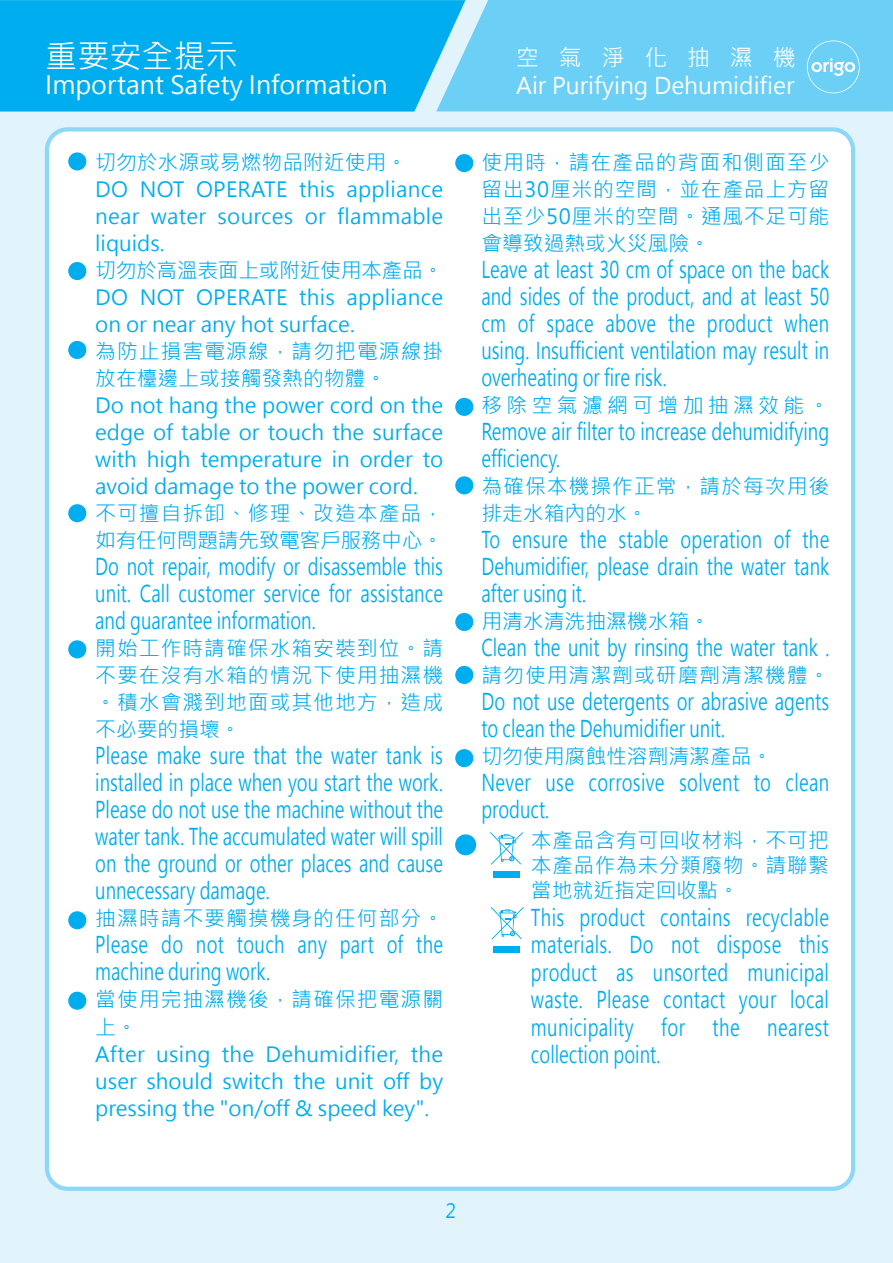
<style>
.page{position:relative;width:893px;height:1263px;background:#e1f4fc}
.page>*{position:absolute;margin:0;border:0;box-sizing:border-box;transform-origin:0 0}
.t1{font:32.1px "Microsoft Jheng Hei";color:#fff}
.t2{font:25.05px "Microsoft Jheng Hei";color:#fff}
.t3{font:22.8px/27px "Microsoft Jheng Hei";color:#00aeef;text-align:justify;scale:.75 1}
.t4{font:22.8px/27px "Microsoft Jheng Hei";letter-spacing:.02em;color:#00aeef;scale:.75 1}
.t5{font:22.8px/27.5px "Microsoft Jheng Hei";color:#fff}
.t6{font:20.85px/27px "Microsoft Jheng Hei";letter-spacing:.015em;color:#00aeef;text-align:justify}
.t7{font:20.85px/27px "Microsoft Jheng Hei";letter-spacing:.05em;color:#00aeef}
.t8{font:20.85px "Microsoft Jheng Hei";letter-spacing:.21em;color:#00aeef}
.t9{font:19.65px "Microsoft Jheng Hei";color:#00aeef;scale:.94 1}
</style>
<div class="page">
<div style="left:0;top:0;width:465px;height:112px;background:#00aeef"></div>
<div style="left:436px;top:0;width:457px;height:111px;background:#6bcff6"></div>
<svg style="left:807px;top:40px;width:53px;height:53px;background:#7fd5f7"></svg>
<div style="left:47px;top:129px;width:806px;height:1060px;background:#fff;border-radius:21px"></div>
<div style="left:45px;top:127px;width:810px;height:1064px;border:4px solid #8dd7f7;border-radius:21px"></div>
<svg style="left:68px;top:152px;width:18px;height:18px"></svg>
<svg style="left:455px;top:154px;width:18px;height:18px"></svg>
<svg style="left:455px;top:398px;width:18px;height:18px"></svg>
<svg style="left:68px;top:640px;width:18px;height:18px"></svg>
<svg style="left:68px;top:911px;width:18px;height:18px"></svg>
<svg style="left:68px;top:262px;width:18px;height:18px"></svg>
<svg style="left:68px;top:504px;width:18px;height:18px"></svg>
<div style="left:493px;top:946px;width:27px;height:7px;background:#00aeef"></div>
<svg style="left:491px;top:907px;width:33px;height:32px"></svg>
<div style="left:493px;top:871px;width:26px;height:7px;background:#00aeef"></div>
<svg style="left:490px;top:832px;width:33px;height:33px"></svg>
<div style="left:455px;top:834px;width:21px;height:21px;background:#00aeef;border-radius:50%"></div>
<svg style="left:455px;top:476px;width:18px;height:18px"></svg>
<svg style="left:455px;top:613px;width:18px;height:18px"></svg>
<svg style="left:455px;top:666px;width:18px;height:18px"></svg>
<svg style="left:68px;top:341px;width:18px;height:18px"></svg>
<svg style="left:68px;top:992px;width:18px;height:18px"></svg>
<svg style="left:455px;top:749px;width:18px;height:18px"></svg>
<h1 class="t1" style="left:45px;top:36px;width:194px">重要安全提示</h1>
<p class="t2" style="left:45px;top:69px;width:344px">Important Safety Information</p>
<p class="t6" style="left:95px;top:149px;width:350px;text-align:left">切勿於水源或易燃物品附近使用。<br>DO NOT OPERATE this appliance near water sources or flammable liquids.<br>切勿於高溫表面上或附近使用本產品。<br>DO NOT OPERATE this appliance on or near any hot surface.<br>為防止損害電源線，請勿把電源線掛放在檯邊上或接觸發熱的物體。<br>Do not hang the power cord on the edge of table or touch the surface with high temperature in order to avoid damage to the power cord.不可擅自拆卸、修理、改造本產品，如有任何問題請先致電客戶服務中心。</p>
<p class="t3" style="left:95px;top:553px;width:465px">Do not repair, modify or disassemble this unit. Call customer service for assistance and guarantee information.</p>
<p class="t6" style="left:95px;top:635px;width:349px">開始工作時請確保水箱安裝到位。請不要在沒有水箱的情況下使用抽濕機。積水會濺到地面或其他地方，造成不必要的損壞。</p>
<p class="t3" style="left:95px;top:742px;width:465px">Please make sure that the water tank is installed in place when you start the work.<br>Please do not use the machine without the water tank. The accumulated water will spill on the ground or other places and cause unnecessary damage.</p>
<p class="t7" style="left:95px;top:905px;width:349px">抽濕時請不要觸摸機身的任何部分。</p>
<p class="t3" style="left:95px;top:931px;width:465px">Please do not touch any part of the machine during work.</p>
<p class="t6" style="left:95px;top:986px;width:349px;text-align:left">當使用完抽濕機後，請確保把電源關上。<br>After using the Dehumidifier, the user should switch the unit off by pressing the "on/off &amp; speed key".</p>
<p class="t5" style="left:516px;top:44px;width:281px">空 氣 淨 化 抽 濕 機<br>Air Purifying Dehumidifier</p>
<p class="t6" style="left:481px;top:149px;width:349px">使用時，請在產品的背面和側面至少留出30厘米的空間，並在產品上方留出至少50厘米的空間。通風不足可能會導致過熱或火災風險。</p>
<p class="t3" style="left:481px;top:256px;width:465px">Leave at least 30 cm of space on the back and sides of the product, and at least 50 cm of space above the product when using. Insufficient ventilation may result in overheating or fire risk.</p>
<p class="t8" style="left:481px;top:392px;width:349px">移除空氣濾網可增加抽濕效能。</p>
<p class="t3" style="left:481px;top:418px;width:465px">Remove air filter to increase dehumidifying efficiency.</p>
<p class="t7" style="left:481px;top:473px;width:349px">為確保本機操作正常，請於每次用後排走水箱內的水。</p>
<p class="t3" style="left:481px;top:526px;width:465px">To ensure the stable operation of the Dehumidifier, please drain the water tank after using it.</p>
<p class="t6" style="left:481px;top:608px;width:230px">用清水清洗抽濕機水箱。</p>
<p class="t3" style="left:481px;top:634px;width:465px">Clean the unit by rinsing the water tank .</p>
<p class="t7" style="left:481px;top:662px;width:349px">請勿使用清潔劑或研磨劑清潔機體。</p>
<p class="t3" style="left:481px;top:688px;width:465px">Do not use detergents or abrasive agents to clean the Dehumidifier unit.</p>
<p class="t6" style="left:481px;top:743px;width:292px">切勿使用腐蝕性溶劑清潔產品。</p>
<p class="t4" style="left:481px;top:769px;width:465px">Never use corrosive solvent to clean product.</p>
<p class="t6" style="left:531px;top:828px;width:300px;line-height:24.9px">本產品含有可回收材料，不可把本產品作為未分類廢物。請聯繫當地就近指定回收點。</p>
<p class="t3" style="left:531px;top:904px;width:399px;line-height:27.5px">This product contains recyclable materials. Do not dispose this product as unsorted municipal waste. Please contact your local municipality for the nearest collection point.</p>
<p class="t9" style="left:445px;top:1198px;width:13px">2</p>
</div>
